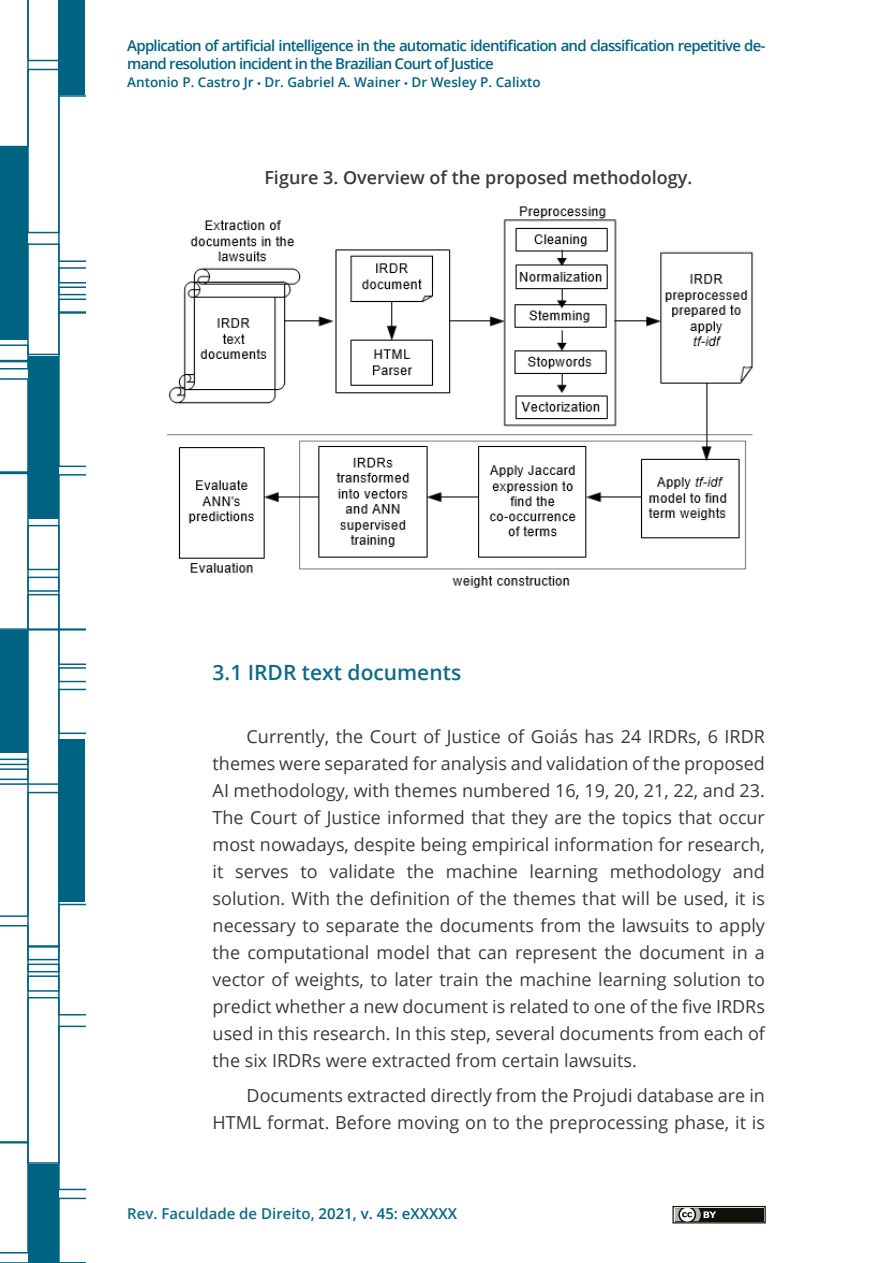
<style>
.page{position:relative;width:893px;height:1263px;background:#fff}
.page>*{position:absolute;margin:0;border:0;box-sizing:border-box;transform-origin:0 0}
.t1{font:600 21px "Open Sans";color:#0d6b88}
.t2{font:18px/27px "Open Sans";color:#3c3b3b;text-align:justify}
.t3{font:600 18px "Open Sans";color:#3c3b3b}
.t4{font:600 15px/18px "Open Sans";letter-spacing:-.05em;color:#006381}
.t5{font:600 15px "Open Sans";color:#0d6b88}
.t6{font:600 13.5px "Open Sans";color:#006381}
.s1{font-family:"Myriad Pro";font-weight:400;color:#0d6b88}
.s2{color:#006382}
</style>
<div class="page">
<svg style="left:0;top:0;width:85px;height:1263px"></svg>
<div style="left:673px;top:1206px;width:92px;height:17px;background:#12100b"></div>
<div style="left:672px;top:1206px;width:94px;height:17px;border:1px solid #12100b"></div>
<svg style="left:672px;top:1206px;width:44px;height:18px"></svg>
<img style="left:167px;top:206px;width:587px;height:382px">
<p class="t4" style="left:127px;top:36px;width:640px">Application of artificial intelligence in the automatic identification and classification repetitive de&shy;mand resolution incident in the Brazilian Court of Justice</p>
<p class="t6" style="left:127px;top:73px;width:415px">Antonio P. Castro Jr <span class="s1">•</span> Dr. Gabriel A. Wainer <span class="s1">•</span> Dr Wesley P. Calixto</p>
<p class="t3" style="left:264px;top:165px;width:429px">Figure 3. Overview of the proposed methodology.</p>
<p class="t1" style="left:213px;top:658px;width:250px">3.1 IRDR text documents</p>
<p class="t2" style="left:213px;top:722px;width:554px;text-indent:34px">Currently, the Court of Justice of Goiás has 24 IRDRs, 6 IRDR themes were separated for analysis and validation of the proposed AI methodology, with themes numbered 16, 19, 20, 21, 22, and 23.<br>The Court of Justice informed that they are the topics that occur most nowadays, despite being empirical information for research, it serves to validate the machine learning methodology and solution. With the definition of the themes that will be used, it is necessary to separate the documents from the lawsuits to apply the computational model that can represent the document in a vector of weights, to later train the machine learning solution to predict whether a new document is related to one of the five IRDRs used in this research. In this step, several documents from each of the six IRDRs were extracted from certain lawsuits.</p>
<p class="t2" style="left:213px;top:1081px;width:554px;text-align:right">Documents extracted directly from the Projudi database are in<br>HTML format. Before moving on to the preprocessing phase, it is</p>
<p class="t5" style="left:127px;top:1203px;width:332px">Rev. Faculdade de Direito, <span class="s2">2021, v. 45: eXXXXX</span></p>
</div>
